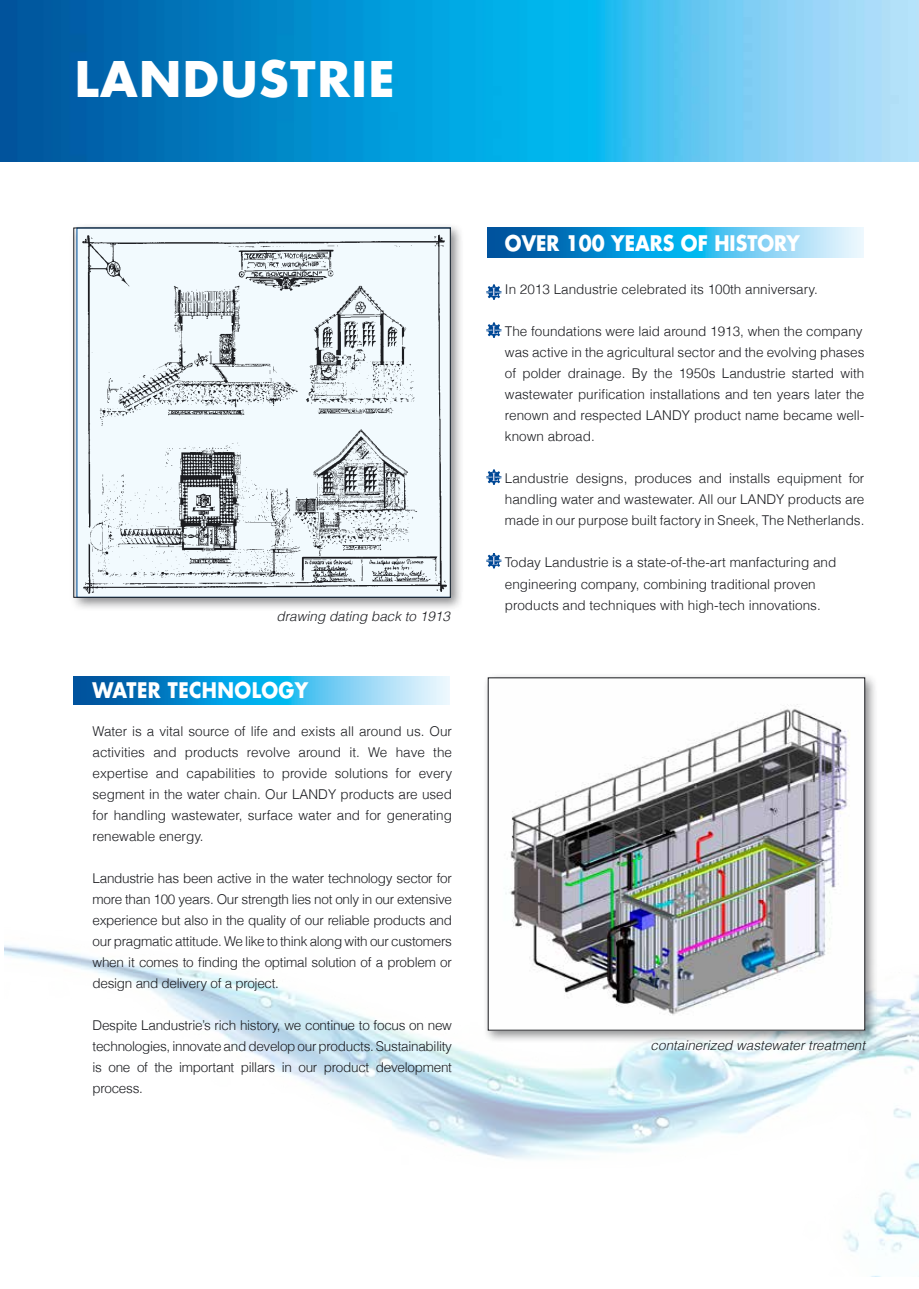
<style>
.page{position:relative;width:919px;height:1289px;background:#fff}
.page>*{position:absolute;margin:0;border:0;box-sizing:border-box;transform-origin:0 0}
.t1{font:52.8px "Myriad Pro";letter-spacing:.03em;color:#fff}
.t2{font:700 48px "Futura LT";letter-spacing:.03em;color:#fff}
.t3{font:700 21px "Futura LT";color:#fff;scale:.9 1}
.t4{font:700 21px "Futura LT";letter-spacing:.02em;color:#fff;scale:.9 1}
.t5{font:300 13.5px/21px "Helvetica";color:#1b1c20;text-align:justify}
.t6{font:italic 300 13.5px "Helvetica LT";color:#1b1c20}
</style>
<div class="page">
<img style="left:4px;top:945px;width:914px;height:331px">
<img style="left:0;top:0;width:918px;height:162px">
<svg style="left:487px;top:227px;width:376px;height:30px;background:#3fa8dc"></svg>
<svg style="left:73px;top:676px;width:377px;height:28px;background:#3fa9dc"></svg>
<div style="left:69px;top:223px;width:395px;height:388px;background:#1b1c20;opacity:.5"></div>
<svg style="left:76px;top:229px;width:372px;height:366px"></svg>
<svg style="left:486px;top:284px;width:15px;height:16px"></svg>
<svg style="left:486px;top:322px;width:15px;height:16px"></svg>
<svg style="left:486px;top:469px;width:15px;height:16px"></svg>
<div style="left:483px;top:672px;width:395px;height:371px;background:#1b1c20;opacity:.5"></div>
<img style="left:490px;top:679px;width:373px;height:349px">
<svg style="left:486px;top:553px;width:15px;height:15px"></svg>
<h2 class="t2" style="left:75px;top:47px;width:321px">LANDUSTRIE</h2>
<h1 class="t1" style="left:70px;top:50px;width:297px">LANDUSTRIE</h1>
<p class="t6" style="left:276px;top:608px;width:175px">drawing dating back to 1913</p>
<h3 class="t4" style="left:92px;top:676px;width:241px">WATER TECHNOLOGY</h3>
<p class="t5" style="left:92px;top:719px;width:361px">Water is a vital source of life and exists all around us. Our activities and products revolve around it. We have the expertise and capabilities to provide solutions for every segment in the water chain. Our LANDY products are used for handling wastewater, surface water and for generating renewable energy.</p>
<p class="t5" style="left:92px;top:866px;width:361px">Landustrie has been active in the water technology sector for more than 100 years. Our strength lies not only in our extensive experience but also in the quality of our reliable products and our pragmatic attitude. We like to think along with our customers when it comes to finding the optimal solution of a problem or design and delivery of a project.</p>
<p class="t5" style="left:92px;top:1013px;width:361px">Despite Landustrie’s rich history, we continue to focus on new technologies, innovate and develop our products. Sustainability is one of the important pillars in our product development process.</p>
<h3 class="t3" style="left:505px;top:229px;width:329px">OVER 100 YEARS OF HISTORY</h3>
<p class="t5" style="left:505px;top:278px;width:314px">In 2013 Landustrie celebrated its 100th anniversary.</p>
<p class="t5" style="left:505px;top:320px;width:361px;text-align:left">The foundations were laid around 1913, when the company was active in the agricultural sector and the evolving phases of polder drainage. By the 1950s Landustrie started with wastewater purification installations and ten years later the renown and respected LANDY product name became well&shy;known abroad.</p>
<p class="t5" style="left:505px;top:467px;width:361px">Landustrie designs, produces and installs equipment for handling water and wastewater. All our LANDY products are made in our purpose built factory in Sneek, The Netherlands.</p>
<p class="t5" style="left:505px;top:551px;width:333px;text-align:left">Today Landustrie is a state-of-the-art manfacturing and engineering company, combining traditional proven products and techniques with high-tech innovations.</p>
<p class="t6" style="left:650px;top:1036px;width:216px">containerized wastewater treatment</p>
</div>
